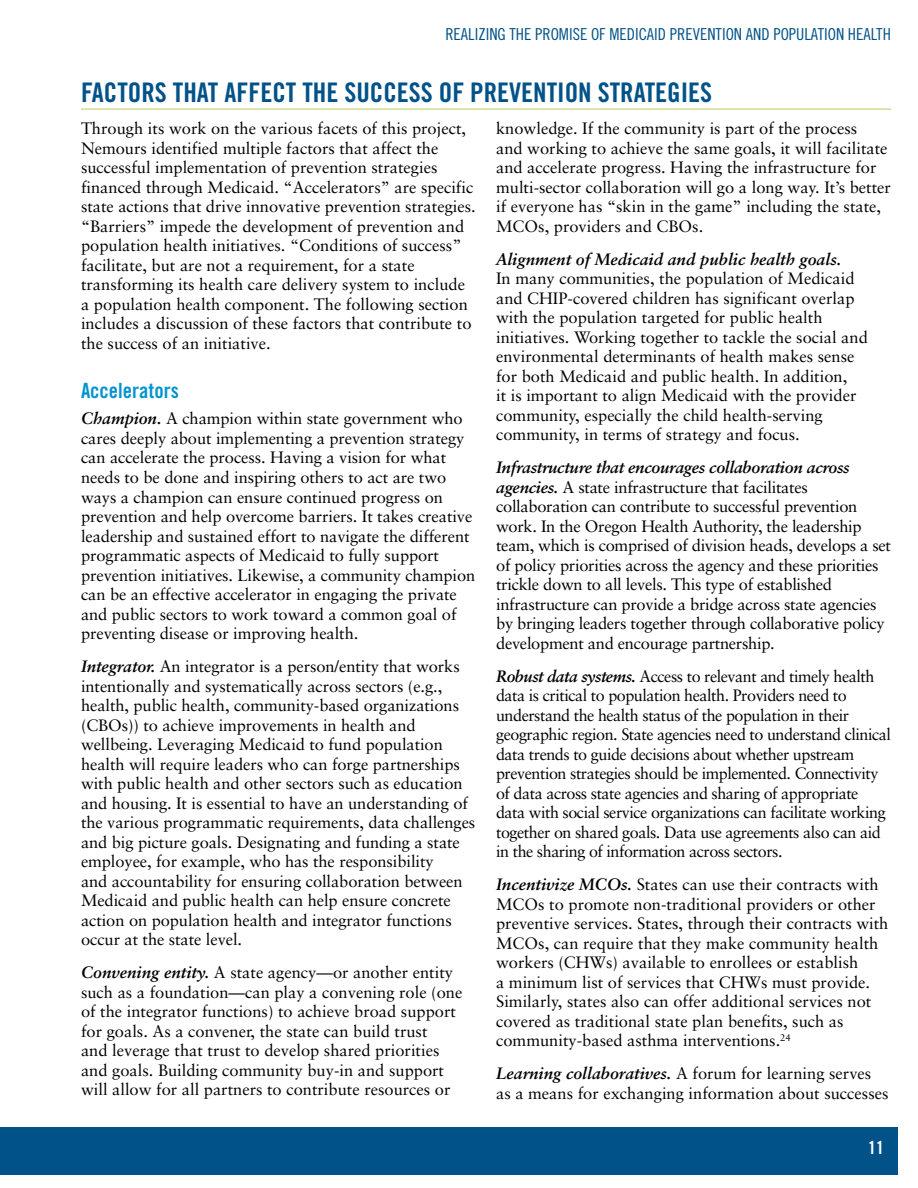
<style>
.page{position:relative;width:918px;height:1188px;background:#fff}
.page>*{position:absolute;margin:0;border:0;box-sizing:border-box;transform-origin:0 0}
.t1{font:27px "Trade Gothic Bold Cond Twenty";color:#005288}
.t2{font:21px "Trade Gothic Bold Cond Twenty";color:#0093d0}
.t3{font:18px "Trade Gothic Bold Cond Twenty";color:#fff}
.t4{font:16.5px/19.5px "Sabon";letter-spacing:-.005em;color:#000}
.t5{font:16.5px/19.5px "Sabon";letter-spacing:-.03em;color:#000}
.t6{font:16.5px "Trade Gothic Cond Eighteen";color:#005288}
.t7{font:italic 700 16.5px "Sabon";color:#000}
.s1{font-weight:700;font-style:italic}
</style>
<div class="page">
<div style="left:0;top:1127px;width:898px;height:47px;background:#005288"></div>
<hr style="left:81px;top:108px;width:810px;height:2px;background:#d4db90">
<p class="t6" style="left:445px;top:24px;width:447px">REALIZING THE PROMISE OF MEDICAID PREVENTION AND POPULATION HEALTH</p>
<h1 class="t1" style="left:81px;top:76px;width:633px">FACTORS THAT AFFECT THE SUCCESS OF PREVENTION STRATEGIES</h1>
<p class="t4" style="left:81px;top:119px;width:396px">Through its work on the various facets of this project, Nemours identified multiple factors that affect the successful implementation of prevention strategies financed through Medicaid. “Accelerators” are specific state actions that drive innovative prevention strategies. “Barriers” impede the development of prevention and population health initiatives. “Conditions of success” facilitate, but are not a requirement, for a state transforming its health care delivery system to include a population health component. The following section includes a discussion of these factors that contribute to the success of an initiative.</p>
<p class="t2" style="left:81px;top:378px;width:99px">Accelerators</p>
<p class="t4" style="left:81px;top:409px;width:396px"><span class="s1">Champion.</span> A champion within state government who cares deeply about implementing a prevention strategy can accelerate the process. Having a vision for what needs to be done and inspiring others to act are two ways a champion can ensure continued progress on prevention and help overcome barriers. It takes creative leadership and sustained effort to navigate the different programmatic aspects of Medicaid to fully support prevention initiatives. Likewise, a community champion can be an effective accelerator in engaging the private and public sectors to work toward a common goal of preventing disease or improving health.</p>
<p class="t4" style="left:81px;top:656px;width:396px"><span class="s1">Integrator.</span> An integrator is a person/entity that works intentionally and systematically across sectors (e.g., health, public health, community-based organizations (CBOs)) to achieve improvements in health and wellbeing. Leveraging Medicaid to fund population health will require leaders who can forge partnerships with public health and other sectors such as education and housing. It is essential to have an understanding of the various programmatic requirements, data challenges and big picture goals. Designating and funding a state employee, for example, who has the responsibility<br>and accountability for ensuring collaboration between Medicaid and public health can help ensure concrete action on population health and integrator functions occur at the state level.</p>
<p class="t4" style="left:81px;top:962px;width:383px"><span class="s1">Convening entity.</span> A state agency—or another entity such as a foundation—can play a convening role (one of the integrator functions) to achieve broad support for goals. As a convener, the state can build trust<br>and leverage that trust to develop shared priorities and goals. Building community buy-in and support will allow for all partners to contribute resources or</p>
<p class="t4" style="left:496px;top:119px;width:396px">knowledge. If the community is part of the process<br>and working to achieve the same goals, it will facilitate and accelerate progress. Having the infrastructure for multi-sector collaboration will go a long way. It’s better if everyone has “skin in the game” including the state, MCOs, providers and CBOs.</p>
<p class="t7" style="left:496px;top:249px;width:347px">Alignment of Medicaid and public health goals.</p>
<p class="t4" style="left:496px;top:269px;width:373px">In many communities, the population of Medicaid and CHIP-covered children has significant overlap with the population targeted for public health initiatives. Working together to tackle the social and environmental determinants of health makes sense for both Medicaid and public health. In addition,<br>it is important to align Medicaid with the provider community, especially the child health-serving community, in terms of strategy and focus.</p>
<p class="t4" style="left:496px;top:458px;width:396px"><span class="s1">Infrastructure that encourages collaboration across agencies.</span> A state infrastructure that facilitates collaboration can contribute to successful prevention work. In the Oregon Health Authority, the leadership team, which is comprised of division heads, develops a set of policy priorities across the agency and these priorities trickle down to all levels. This type of established infrastructure can provide a bridge across state agencies by bringing leaders together through collaborative policy development and encourage partnership.</p>
<p class="t5" style="left:496px;top:666px;width:396px"><span class="s1">Robust data systems.</span> Access to relevant and timely health data is critical to population health. Providers need to understand the health status of the population in their geographic region. State agencies need to understand clinical data trends to guide decisions about whether upstream prevention strategies should be implemented. Connectivity of data across state agencies and sharing of appropriate data with social service organizations can facilitate working together on shared goals. Data use agreements also can aid in the sharing of information across sectors.</p>
<p class="t4" style="left:496px;top:875px;width:394px"><span class="s1">Incentivize MCOs.</span> States can use their contracts with MCOs to promote non-traditional providers or other preventive services. States, through their contracts with MCOs, can require that they make community health workers (CHWs) available to enrollees or establish<br>a minimum list of services that CHWs must provide.<br>Similarly, states also can offer additional services not covered as traditional state plan benefits, such as community-based asthma interventions.<sup>24</sup></p>
<p class="t4" style="left:496px;top:1064px;width:394px"><span class="s1">Learning collaboratives.</span> A forum for learning serves as a means for exchanging information about successes</p>
<p class="t3" style="left:868px;top:1137px;width:17px">11</p>
</div>
